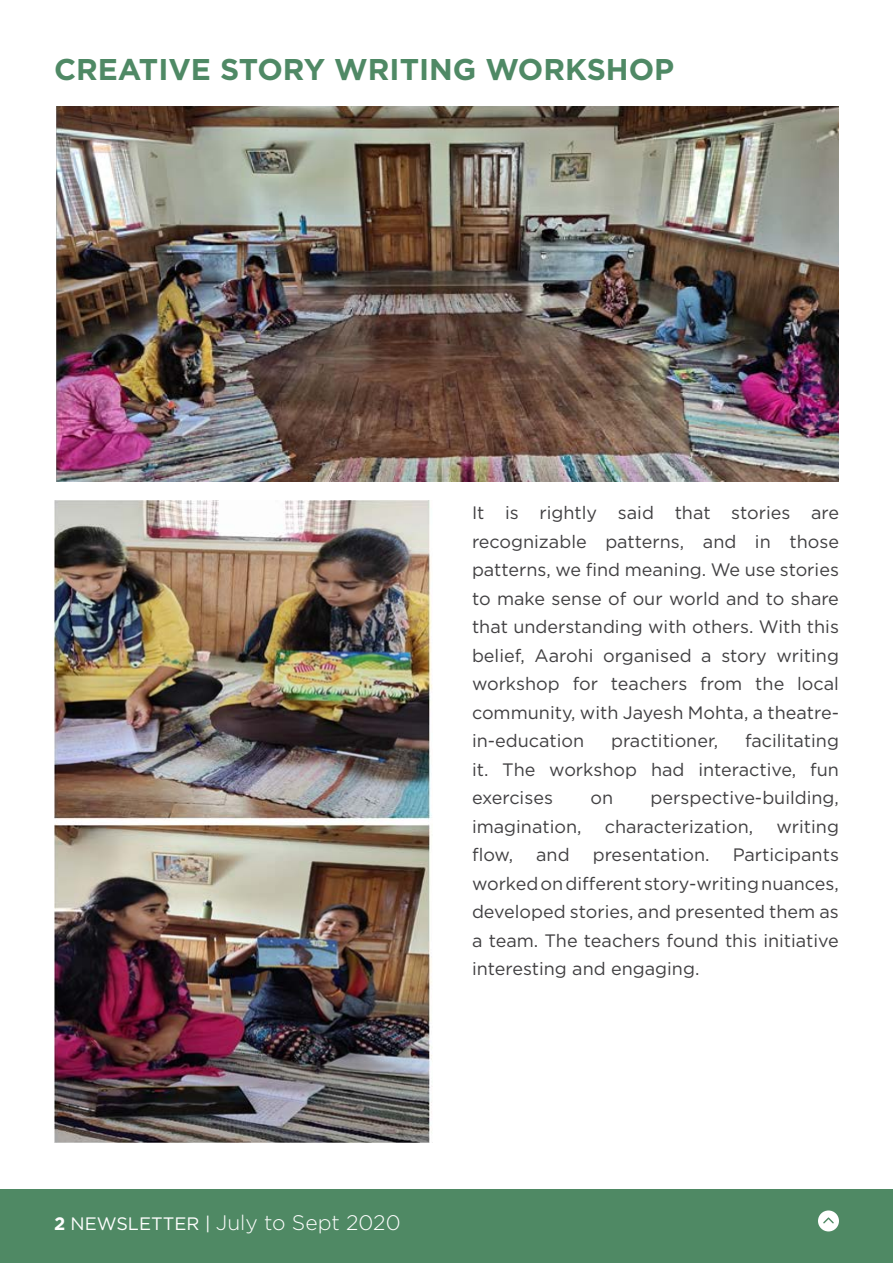
<style>
.page{position:relative;width:893px;height:1263px;background:#fff}
.page>*{position:absolute;margin:0;border:0;box-sizing:border-box;transform-origin:0 0}
.t1{font:700 30px "Gotham";color:#4f8965}
.t2{font:300 21px "Gotham";color:#fff}
.t3{font:18px/28.5px "Gotham";color:#414042;text-align:justify}
.s1{font-weight:700;font-size:18px}
.s2{font-weight:400;font-size:18px}
</style>
<div class="page">
<div style="left:0;top:1189px;width:893px;height:74px;background:#4f8964"></div>
<svg style="left:818px;top:1210px;width:21px;height:21px"></svg>
<img style="left:56px;top:106px;width:783px;height:375px">
<img style="left:54px;top:500px;width:378px;height:642px">
<h1 class="t1" style="left:54px;top:50px;width:622px">CREATIVE STORY WRITING WORKSHOP</h1>
<p class="t3" style="left:472px;top:498px;width:368px">It is rightly said that stories are recognizable patterns, and in those patterns, we find meaning. We use stories to make sense of our world and to share that understanding with others. With this belief, Aarohi organised a story writing workshop for teachers from the local community, with Jayesh Mohta, a theatre&shy;in-education</p>
<p class="t3" style="left:472px;top:726px;width:368px;text-indent:273px">facilitating it. The workshop had interactive, fun exercises</p>
<p class="t3" style="left:611px;top:726px;width:108px">practitioner,</p>
<p class="t3" style="left:590px;top:783px;width:24px">on</p>
<p class="t3" style="left:650px;top:783px;width:190px">perspective-building,</p>
<p class="t3" style="left:472px;top:812px;width:111px">imagination,</p>
<p class="t3" style="left:605px;top:812px;width:150px">characterization,</p>
<p class="t3" style="left:776px;top:812px;width:64px">writing</p>
<p class="t3" style="left:472px;top:840px;width:43px">flow,</p>
<p class="t3" style="left:536px;top:840px;width:35px">and</p>
<p class="t3" style="left:593px;top:840px;width:118px">presentation.</p>
<p class="t3" style="left:472px;top:840px;width:368px;text-indent:261px">Participants worked on different story-writing nuances, developed stories, and presented them as a team. The teachers found this initiative interesting and engaging.</p>
<p class="t2" style="left:54px;top:1209px;width:348px"><span class="s1">2</span> <span class="s2">NEWSLETTER |</span> July to Sept 2020</p>
</div>
